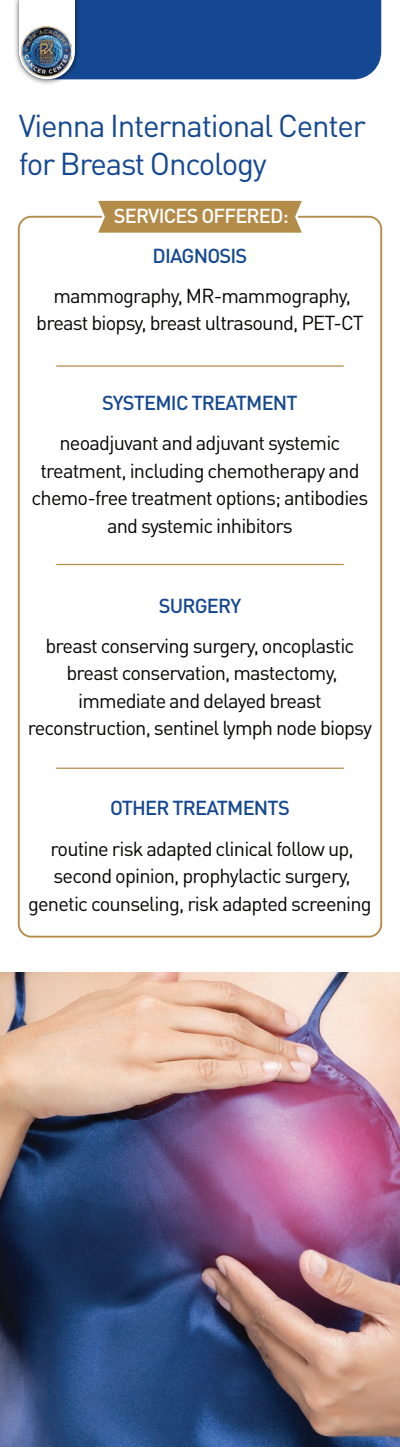
<style>
.page{position:relative;width:400px;height:1447px;background:#fff}
.page>*{position:absolute;margin:0;border:0;box-sizing:border-box;transform-origin:0 0}
.t1{font:31.25px/37.5px "DIN Pro";letter-spacing:-.04em;color:#154892}
.t2{font:20px/27.5px "DIN Pro";letter-spacing:-.04em;color:#040503;text-align:center}
.t3{font:500 20px "DIN Pro";letter-spacing:-.04em;color:#154892}
.t4{font:500 20px "DIN Pro";letter-spacing:-.04em;color:#fff}
</style>
<div class="page">
<div style="left:82px;top:0;width:299px;height:79px;background:#154892"></div>
<img style="left:15px;top:0;width:67px;height:84px">
<svg style="left:19px;top:0;width:56px;height:79px"></svg>
<img style="left:22px;top:26px;width:50px;height:50px">
<div style="left:18px;top:216px;width:364px;height:721px;border:2px solid #b48c4a;border-radius:12px"></div>
<svg style="left:94px;top:200px;width:212px;height:33px;background:#bb975c"></svg>
<img style="left:0;top:973px;width:400px;height:473px">
<hr style="left:56px;top:365px;width:288px;height:2px;background:#b48c4a">
<hr style="left:56px;top:564px;width:288px;height:1px;background:#b48c4a">
<hr style="left:56px;top:767px;width:288px;height:2px;background:#b48c4a">
<h1 class="t1" style="left:19px;top:104px;width:349px">Vienna International Center for Breast Oncology</h1>
<p class="t4" style="left:114px;top:199px;width:176px">SERVICES OFFERED:</p>
<p class="t3" style="left:153px;top:239px;width:96px">DIAGNOSIS</p>
<p class="t2" style="left:36px;top:280px;width:329px">mammography, MR-mammography, breast biopsy, breast ultrasound, PET-CT</p>
<p class="t3" style="left:102px;top:387px;width:197px">SYSTEMIC TREATMENT</p>
<p class="t2" style="left:32px;top:427px;width:338px">neoadjuvant and adjuvant systemic treatment, including chemotherapy and chemo-free treatment options; antibodies and systemic inhibitors</p>
<p class="t3" style="left:159px;top:589px;width:84px">SURGERY</p>
<p class="t2" style="left:28px;top:630px;width:346px">breast conserving surgery, oncoplastic breast conservation, mastectomy, immediate and delayed breast reconstruction, sentinel lymph node biopsy</p>
<p class="t3" style="left:110px;top:792px;width:181px">OTHER TREATMENTS</p>
<p class="t2" style="left:28px;top:832px;width:345px">routine risk adapted clinical follow up, second opinion, prophylactic surgery, genetic counseling, risk adapted screening</p>
</div>
